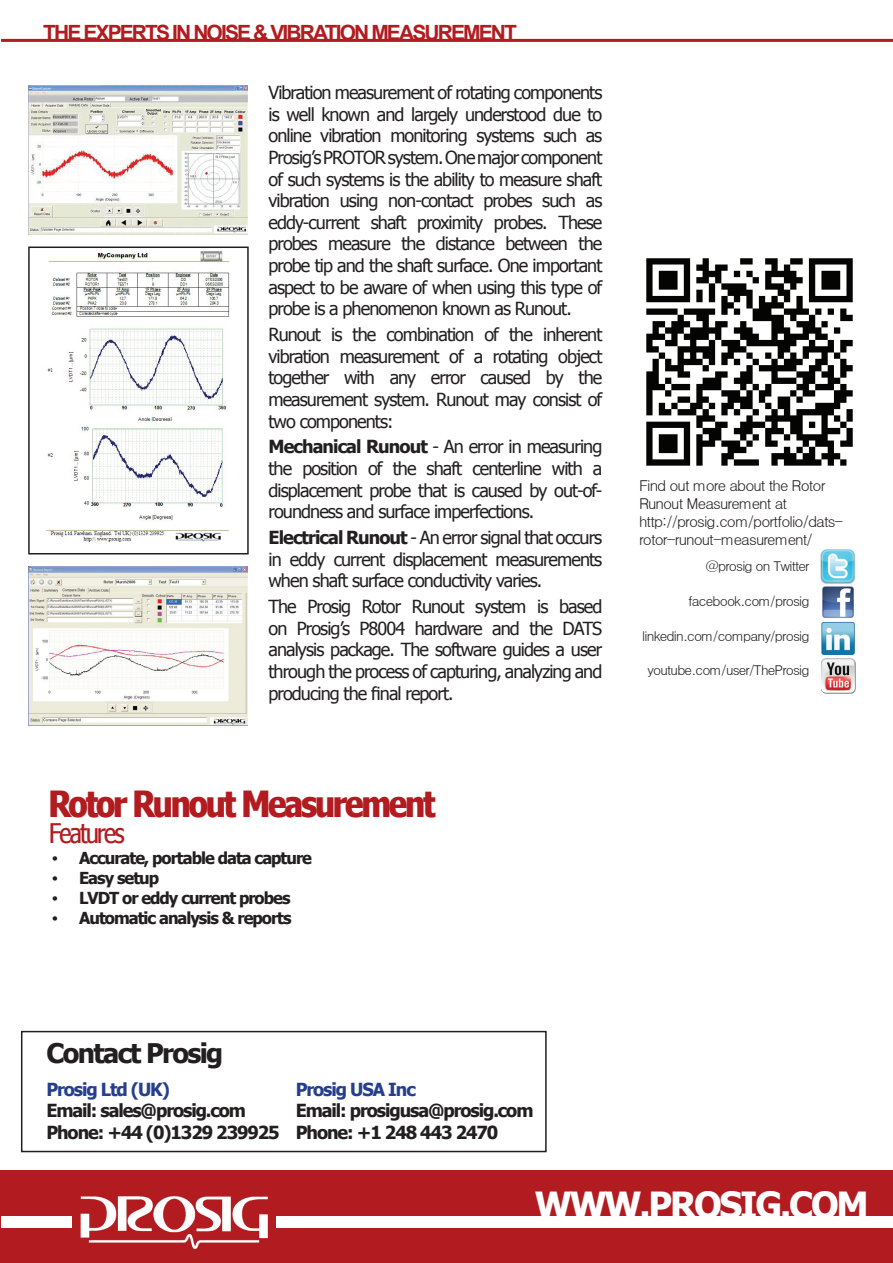
<style>
.page{position:relative;width:893px;height:1263px;background:#fff}
.page>*{position:absolute;margin:0;border:0;box-sizing:border-box;transform-origin:0 0}
.t1{font:700 36px "Nina";letter-spacing:-.06em;color:#b21b1f}
.t2{font:700 36px "Tahoma";letter-spacing:-.06em;color:#fff}
.t3{font:700 27px "Tahoma";letter-spacing:-.06em;color:#231f20}
.t4{font:27px "Nina";letter-spacing:-.06em;color:#b21b1f}
.t5{font:700 21px "Arial";letter-spacing:-.09em;color:#b21b1f}
.t6{font:18px/21.6px "Tahoma";letter-spacing:-.05em;color:#231f20;text-align:justify}
.t7{font:700 18px/21.6px "Tahoma";letter-spacing:-.06em;color:#231f20}
.t8{font:700 18px "Tahoma";letter-spacing:-.06em;color:#253f8e}
.t9{font:700 16.5px "Tahoma";letter-spacing:-.06em;color:#231f20}
.t10{font:15px/18px "Dotum";letter-spacing:-.06em;color:#231f20}
.t11{font:13.5px "Dotum";letter-spacing:-.06em;color:#231f20}
.s1{font-weight:700}
.s2{font-family:"Times";font-weight:400}
</style>
<div class="page">
<div style="left:21px;top:1031px;width:526px;height:121px;border:2px solid #231f20"></div>
<hr style="left:1px;top:39px;width:892px;height:3px;background:#b21b1f">
<img style="left:646px;top:258px;width:207px;height:208px">
<div style="left:0;top:1171px;width:893px;height:92px;background:#b21b1f"></div>
<div style="left:276px;top:1217px;width:617px;height:11px;background:#fff"></div>
<div style="left:1px;top:1217px;width:71px;height:11px;background:#fff"></div>
<img style="left:80px;top:1196px;width:188px;height:54px">
<img style="left:820px;top:549px;width:36px;height:35px">
<img style="left:822px;top:586px;width:32px;height:32px">
<img style="left:821px;top:621px;width:34px;height:38px">
<img style="left:821px;top:659px;width:34px;height:34px">
<img style="left:28px;top:86px;width:220px;height:148px">
<img style="left:46px;top:251px;width:184px;height:292px">
<div style="left:28px;top:246px;width:221px;height:308px;border:2px solid #231f20"></div>
<img style="left:29px;top:566px;width:219px;height:159px">
<p class="t5" style="left:43px;top:19px;width:475px">THE EXPERTS IN NOISE &amp; VIBRATION MEASUREMENT</p>
<p class="t6" style="left:268px;top:81px;width:335px">Vibration measurement of rotating components is well known and largely understood due to online vibration monitoring systems such as Prosig’s PROTOR system. One major component of such systems is the ability to measure shaft vibration using non-contact probes such as eddy-current shaft proximity probes. These probes measure the distance between the probe tip and the shaft surface. One important aspect to be aware of when using this type of probe is a phenomenon known as Runout.</p>
<p class="t6" style="left:268px;top:323px;width:335px">Runout is the combination of the inherent vibration measurement of a rotating object together with any error caused by the measurement system. Runout may consist of two components:</p>
<p class="t6" style="left:268px;top:435px;width:335px"><span class="s1">Mechanical Runout</span> - An error in measuring the position of the shaft centerline with a displacement probe that is caused by out-of&shy;roundness and surface imperfections.</p>
<p class="t6" style="left:268px;top:526px;width:335px"><span class="s1">Electrical Runout</span> - An error signal that occurs in eddy current displacement measurements when shaft surface conductivity varies.</p>
<p class="t6" style="left:268px;top:595px;width:335px">The Prosig Rotor Runout system is based on Prosig’s P8004 hardware and the DATS analysis package. The software guides a user through the process of capturing, analyzing and producing the final report.</p>
<h1 class="t1" style="left:49px;top:781px;width:388px">Rotor Runout Measurement</h1>
<h2 class="t4" style="left:49px;top:816px;width:77px">Features</h2>
<p class="t9" style="left:52px;top:847px;width:261px"><span class="s2">•</span> Accurate, portable data capture</p>
<p class="t9" style="left:52px;top:866px;width:109px"><span class="s2">•</span> Easy setup</p>
<p class="t9" style="left:52px;top:886px;width:240px"><span class="s2">•</span> LVDT or eddy current probes</p>
<p class="t9" style="left:52px;top:906px;width:241px"><span class="s2">•</span> Automatic analysis &amp; reports</p>
<p class="t10" style="left:639px;top:476px;width:206px">Find out more about the Rotor<br>Runout Measurement at http://prosig.com/portfolio/dats&shy;rotor-runout-measurement/</p>
<p class="t11" style="left:705px;top:559px;width:106px">@prosig on Twitter</p>
<p class="t11" style="left:688px;top:594px;width:123px">facebook.com/prosig</p>
<p class="t11" style="left:642px;top:629px;width:169px">linkedin.com/company/prosig</p>
<p class="t11" style="left:648px;top:664px;width:164px">youtube.com/user/TheProsig</p>
<h2 class="t3" style="left:46px;top:1034px;width:178px">Contact Prosig</h2>
<p class="t8" style="left:46px;top:1076px;width:125px">Prosig Ltd (UK)</p>
<p class="t7" style="left:46px;top:1099px;width:235px">Email: sales@prosig.com<br>Phone: +44 (0)1329 239925</p>
<p class="t8" style="left:296px;top:1076px;width:122px">Prosig USA Inc</p>
<p class="t7" style="left:296px;top:1099px;width:239px">Email: prosigusa@prosig.com<br>Phone: +1 248 443 2470</p>
<h1 class="t2" style="left:535px;top:1180px;width:335px">WWW.PROSIG.COM</h1>
</div>
